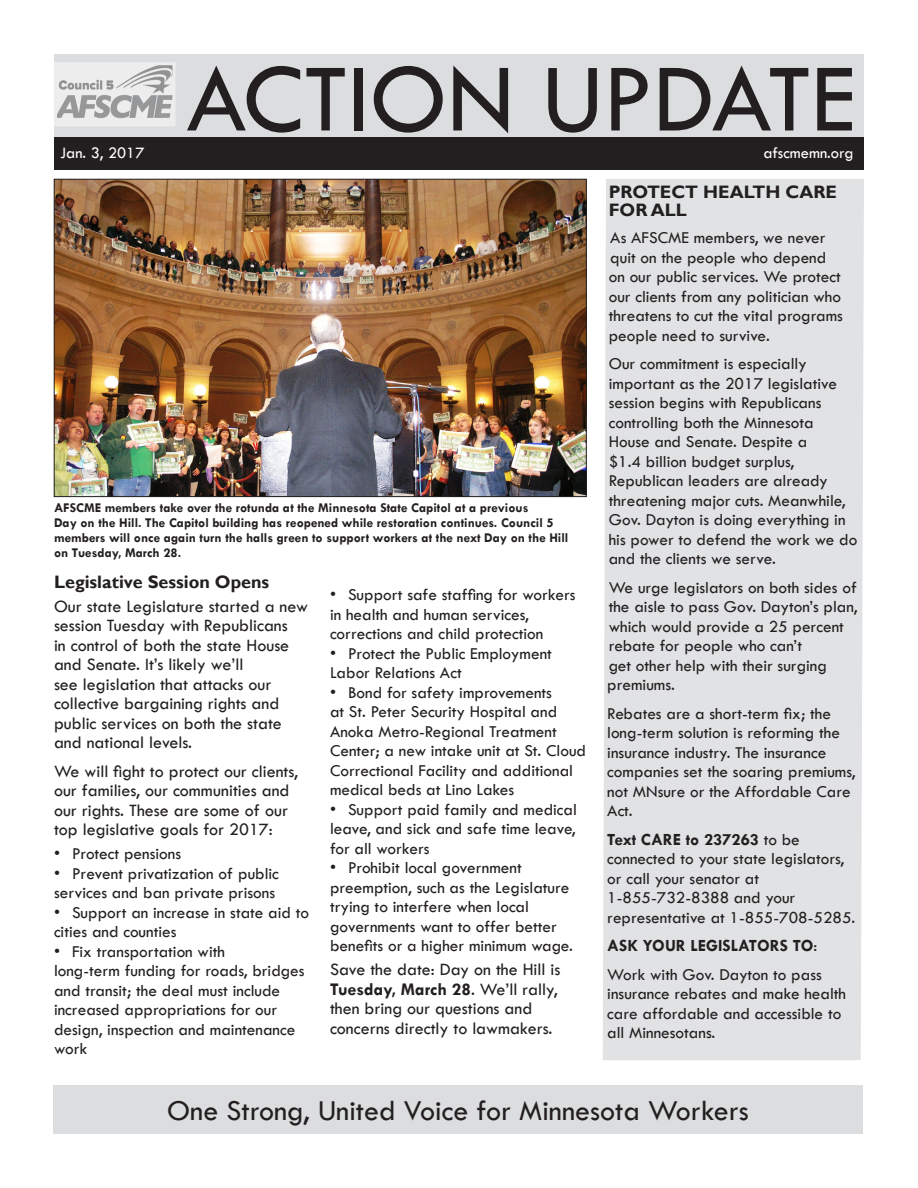
<style>
.page{position:relative;width:918px;height:1188px;background:#fff}
.page>*{position:absolute;margin:0;border:0;box-sizing:border-box;transform-origin:0 0}
.header_page_1{font:100.5px "Tw Cen";color:#231f20}
.t1{font:30px "Tw Cen";color:#231f20}
.BODY{font:18px/19.5px "Tw Cen";color:#231f20}
.headline{font:700 18px "Gill Sans";color:#231f20}
.alert_headline{font:700 18px/18px "Gill Sans";color:#231f20}
.alert{font:17.25px/19.5px "Tw Cen";color:#231f20}
.alert-2{font:700 17.25px "Tw Cen";color:#231f20}
.header_black_line{font:16.5px "Tw Cen";color:#fff}
.captions{font:700 13.5px/15px "Tw Cen";color:#231f20}
.s1{font-weight:700}
.s2{font-weight:400}
</style>
<div class="page">
<div style="left:54px;top:54px;width:810px;height:84px;background:#dcdddf"></div>
<div style="left:53px;top:1085px;width:810px;height:49px;background:#dcdddf"></div>
<img style="left:58px;top:66px;width:114px;height:56px">
<div style="left:54px;top:62px;width:122px;height:64px;border:3px solid #fff"></div>
<div style="left:54px;top:137px;width:810px;height:33px;background:#231f20"></div>
<div style="left:603px;top:179px;width:261px;height:881px;background:#e1e2e4"></div>
<img style="left:56px;top:181px;width:528px;height:314px">
<div style="left:54px;top:179px;width:532px;height:318px;border:1px solid #231f20"></div>
<p class="header_page_1" style="left:186px;top:38px;width:671px">ACTION UPDATE</p>
<p class="header_black_line" style="left:60px;top:142px;width:86px">Jan. 3, 2017</p>
<p class="header_black_line" style="left:763px;top:142px;width:92px">afscmemn.org</p>
<p class="captions" style="left:54px;top:500px;width:516px">AFSCME members take over the rotunda at the Minnesota State Capitol at a previous<br>Day on the Hill. The Capitol building has reopened while restoration continues. Council 5 members will once again turn the halls green to support workers at the next Day on the Hill on Tuesday, March 28.</p>
<p class="headline" style="left:54px;top:571px;width:217px">Legislative Session Opens</p>
<p class="BODY" style="left:54px;top:596px;width:256px">Our state Legislature started a new session Tuesday with Republicans<br>in control of both the state House and Senate. It’s likely we’ll<br>see legislation that attacks our collective bargaining rights and public services on both the state and national levels.</p>
<p class="BODY" style="left:54px;top:761px;width:246px">We will fight to protect our clients, our families, our communities and our rights. These are some of our top legislative goals for 2017:</p>
<p class="alert" style="left:54px;top:844px;width:129px">• Protect pensions</p>
<p class="alert" style="left:54px;top:864px;width:226px">• Prevent privatization of public services and ban private prisons</p>
<p class="alert" style="left:54px;top:903px;width:257px">• Support an increase in state aid to cities and counties</p>
<p class="alert" style="left:54px;top:942px;width:252px">• Fix transportation with<br>long-term funding for roads, bridges and transit; the deal must include increased appropriations for our design, inspection and maintenance work</p>
<p class="alert" style="left:330px;top:585px;width:247px">• Support safe staffing for workers in health and human services, corrections and child protection</p>
<p class="alert" style="left:330px;top:644px;width:223px">• Protect the Public Employment<br>Labor Relations Act</p>
<p class="alert" style="left:330px;top:683px;width:258px">• Bond for safety improvements<br>at St. Peter Security Hospital and Anoka Metro-Regional Treatment Center; a new intake unit at St. Cloud Correctional Facility and additional medical beds at Lino Lakes</p>
<p class="alert" style="left:330px;top:800px;width:248px;text-align:justify">• Support paid family and medical leave, and sick and safe time leave, for all workers</p>
<p class="alert" style="left:330px;top:858px;width:245px">• Prohibit local government preemption, such as the Legislature trying to interfere when local governments want to offer better benefits or a higher minimum wage.</p>
<p class="BODY" style="left:330px;top:960px;width:232px">Save the date: Day on the Hill is<br><span class="s1">Tuesday, March 28</span>. We’ll rally, then bring our questions and concerns directly to lawmakers.</p>
<p class="alert_headline" style="left:609px;top:183px;width:230px">PROTECT HEALTH CARE<br>FOR ALL</p>
<p class="alert" style="left:609px;top:228px;width:236px">As AFSCME members, we never quit on the people who depend on our public services. We protect our clients from any politician who threatens to cut the vital programs people need to survive.</p>
<p class="alert" style="left:609px;top:354px;width:250px">Our commitment is especially important as the 2017 legislative session begins with Republicans controlling both the Minnesota<br>House and Senate. Despite a<br>$1.4 billion budget surplus,<br>Republican leaders are already threatening major cuts. Meanwhile,<br>Gov. Dayton is doing everything in his power to defend the work we do and the clients we serve.</p>
<p class="alert" style="left:607px;top:577px;width:252px">We urge legislators on both sides of the aisle to pass Gov. Dayton’s plan, which would provide a 25 percent rebate for people who can’t<br>get other help with their surging premiums.</p>
<p class="alert" style="left:607px;top:703px;width:250px">Rebates are a short-term fix; the long-term solution is reforming the insurance industry. The insurance companies set the soaring premiums, not MNsure or the Affordable Care<br>Act.</p>
<p class="alert" style="left:607px;top:829px;width:250px"><span class="s1">Text CARE to 237263</span> to be connected to your state legislators, or call your senator at<br>1-855-732-8388 and your representative at 1-855-708-5285.</p>
<p class="alert-2" style="left:607px;top:935px;width:212px">ASK YOUR LEGISLATORS TO<span class="s2">:</span></p>
<p class="alert" style="left:607px;top:964px;width:240px">Work with Gov. Dayton to pass insurance rebates and make health care affordable and accessible to all Minnesotans.</p>
<p class="t1" style="left:167px;top:1092px;width:583px">One Strong, United Voice for Minnesota Workers</p>
</div>
